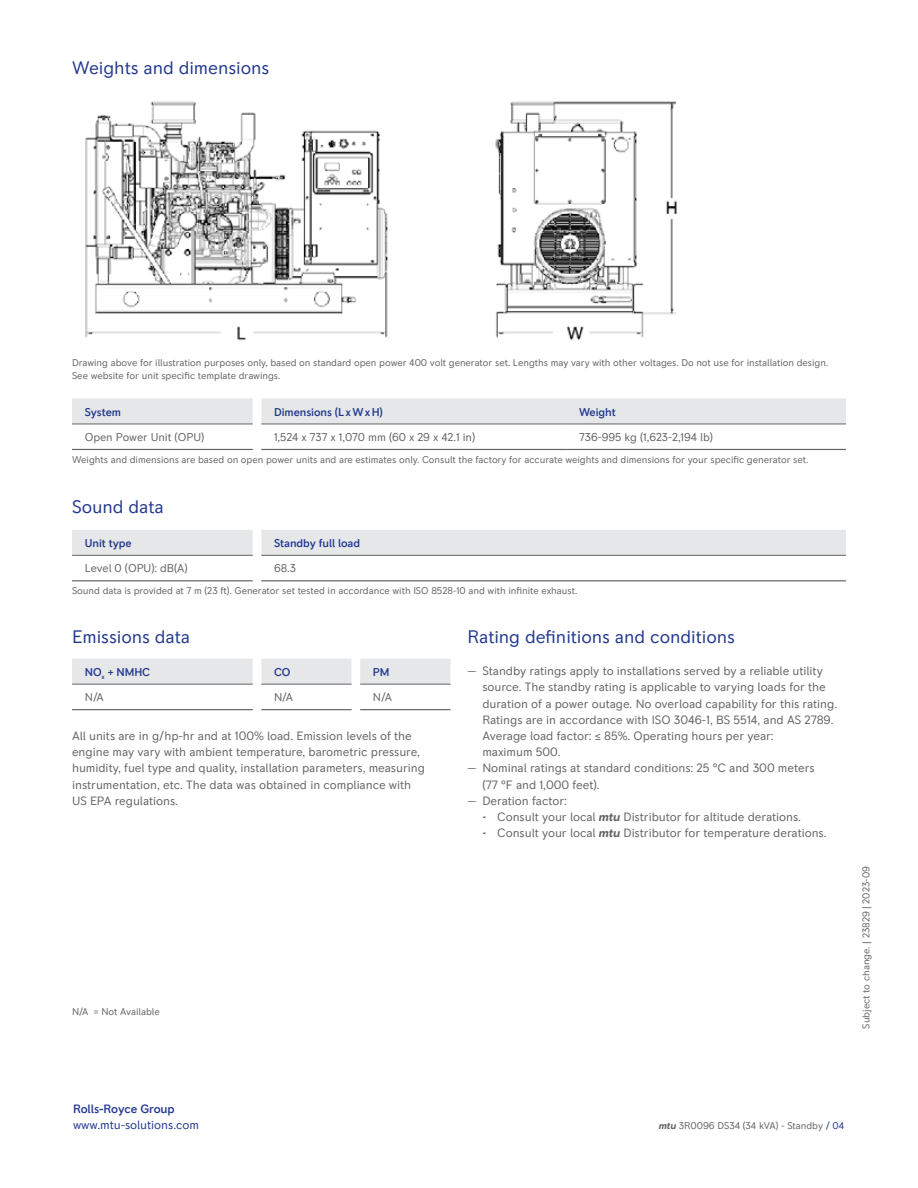
<style>
.page{position:relative;width:918px;height:1188px;background:#fff}
.page>*{position:absolute;margin:0;border:0;box-sizing:border-box;transform-origin:0 0}
.t1{font:18px "RR Pioneer";letter-spacing:-.005em;color:#22388f}
.t2{font:12px/16.2px "RR Pioneer";letter-spacing:-.005em;color:#636466}
.t3{font:12px "RR Pioneer";letter-spacing:-.005em;color:#22388f}
.t4{font:500 12px "RR Pioneer";letter-spacing:-.01em;color:#22388f}
.t5{font:11.25px "RR Pioneer";letter-spacing:-.005em;color:#636466}
.t6{font:500 11.25px "RR Pioneer";letter-spacing:-.005em;color:#22388f}
.t7{font:9.75px/12.6px "RR Pioneer";letter-spacing:-.005em;color:#636466}
.s1{font-weight:700;font-style:italic}
.s2{color:#22388f}
</style>
<div class="page">
<svg style="left:72px;top:398px;width:774px;height:51px"></svg>
<hr style="left:72px;top:424px;width:181px;height:1px;background:#636466">
<hr style="left:261px;top:424px;width:305px;height:1px;background:#636466">
<hr style="left:566px;top:424px;width:280px;height:1px;background:#636466">
<hr style="left:72px;top:449px;width:181px;height:1px;background:#636466">
<hr style="left:261px;top:449px;width:305px;height:1px;background:#636466">
<hr style="left:566px;top:449px;width:280px;height:1px;background:#636466">
<div style="left:72px;top:530px;width:774px;height:25px;background:#e6e7e8"></div>
<hr style="left:72px;top:555px;width:181px;height:1px;background:#636466">
<hr style="left:261px;top:555px;width:585px;height:1px;background:#636466">
<hr style="left:72px;top:580px;width:181px;height:1px;background:#636466">
<hr style="left:261px;top:580px;width:585px;height:1px;background:#636466">
<svg style="left:72px;top:659px;width:378px;height:25px;background:#e5e6e7"></svg>
<hr style="left:72px;top:684px;width:181px;height:1px;background:#636466">
<hr style="left:261px;top:684px;width:91px;height:1px;background:#636466">
<hr style="left:360px;top:684px;width:90px;height:1px;background:#636466">
<hr style="left:72px;top:709px;width:181px;height:1px;background:#636466">
<hr style="left:261px;top:709px;width:91px;height:1px;background:#636466">
<hr style="left:360px;top:709px;width:90px;height:1px;background:#636466">
<img style="left:85px;top:101px;width:592px;height:240px">
<h1 class="t1" style="left:72px;top:58px;width:199px">Weights and dimensions</h1>
<p class="t7" style="left:72px;top:356px;width:758px">Drawing above for illustration purposes only, based on standard open power 400 volt generator set. Lengths may vary with other voltages. Do not use for installation design.<br>See website for unit specific template drawings.</p>
<p class="t6" style="left:85px;top:405px;width:38px">System</p>
<p class="t6" style="left:274px;top:405px;width:110px">Dimensions (LxWxH)</p>
<p class="t6" style="left:579px;top:405px;width:38px">Weight</p>
<p class="t5" style="left:85px;top:431px;width:121px">Open Power Unit (OPU)</p>
<p class="t5" style="left:274px;top:431px;width:203px">1,524 x 737 x 1,070 mm (60 x 29 x 42.1 in)</p>
<p class="t5" style="left:579px;top:431px;width:135px">736-995 kg (1,623-2,194 lb)</p>
<p class="t7" style="left:72px;top:454px;width:738px">Weights and dimensions are based on open power units and are estimates only. Consult the factory for accurate weights and dimensions for your specific generator set.</p>
<h1 class="t1" style="left:72px;top:496px;width:93px">Sound data</h1>
<p class="t6" style="left:85px;top:536px;width:48px">Unit type</p>
<p class="t6" style="left:274px;top:536px;width:88px">Standby full load</p>
<p class="t5" style="left:85px;top:562px;width:104px">Level 0 (OPU): dB(A)</p>
<p class="t5" style="left:274px;top:562px;width:24px">68.3</p>
<p class="t7" style="left:72px;top:584px;width:507px">Sound data is provided at 7 m (23 ft). Generator set tested in accordance with ISO 8528-10 and with infinite exhaust.</p>
<h1 class="t1" style="left:72px;top:626px;width:120px">Emissions data</h1>
<p class="t6" style="left:85px;top:665px;width:67px">NO<sub>x</sub> + NMHC</p>
<p class="t6" style="left:274px;top:665px;width:18px">CO</p>
<p class="t6" style="left:373px;top:665px;width:18px">PM</p>
<p class="t5" style="left:85px;top:691px;width:21px">N/A</p>
<p class="t5" style="left:274px;top:691px;width:21px">N/A</p>
<p class="t5" style="left:373px;top:691px;width:21px">N/A</p>
<p class="t2" style="left:72px;top:728px;width:355px">All units are in g/hp-hr and at 100% load. Emission levels of the engine may vary with ambient temperature, barometric pressure, humidity, fuel type and quality, installation parameters, measuring instrumentation, etc. The data was obtained in compliance with US EPA regulations.</p>
<h1 class="t1" style="left:468px;top:626px;width:269px">Rating definitions and conditions</h1>
<p class="t2" style="left:482px;top:663px;width:356px;text-indent:-15px">— Standby ratings apply to installations served by a reliable utility source. The standby rating is applicable to varying loads for the duration of a power outage. No overload capability for this rating.<br>Ratings are in accordance with ISO 3046-1, BS 5514, and AS 2789.<br>Average load factor: ≤ 85%. Operating hours per year:<br>maximum 500.</p>
<p class="t2" style="left:482px;top:760px;width:334px;text-indent:-15px">— Nominal ratings at standard conditions: 25 °C and 300 meters (77 °F and 1,000 feet).</p>
<p class="t2" style="left:468px;top:793px;width:101px">— Deration factor:</p>
<p class="t2" style="left:482px;top:809px;width:320px">• Consult your local <span class="s1">mtu</span> Distributor for altitude derations.</p>
<p class="t2" style="left:482px;top:825px;width:346px">• Consult your local <span class="s1">mtu</span> Distributor for temperature derations.</p>
<p class="t7" style="left:72px;top:1006px;width:89px">N/A = Not Available</p>
<p class="t7" style="left:860px;top:1029px;width:164px;rotate:-90deg">Subject to change. | 23829 | 2023-09</p>
<p class="t4" style="left:73px;top:1101px;width:103px">Rolls-Royce Group</p>
<p class="t3" style="left:73px;top:1118px;width:128px">www.mtu-solutions.com</p>
<p class="t7" style="left:659px;top:1119px;width:187px"><span class="s1">mtu</span> 3R0096 DS34 (34 kVA) - Standby <span class="s2">/ 04</span></p>
</div>
